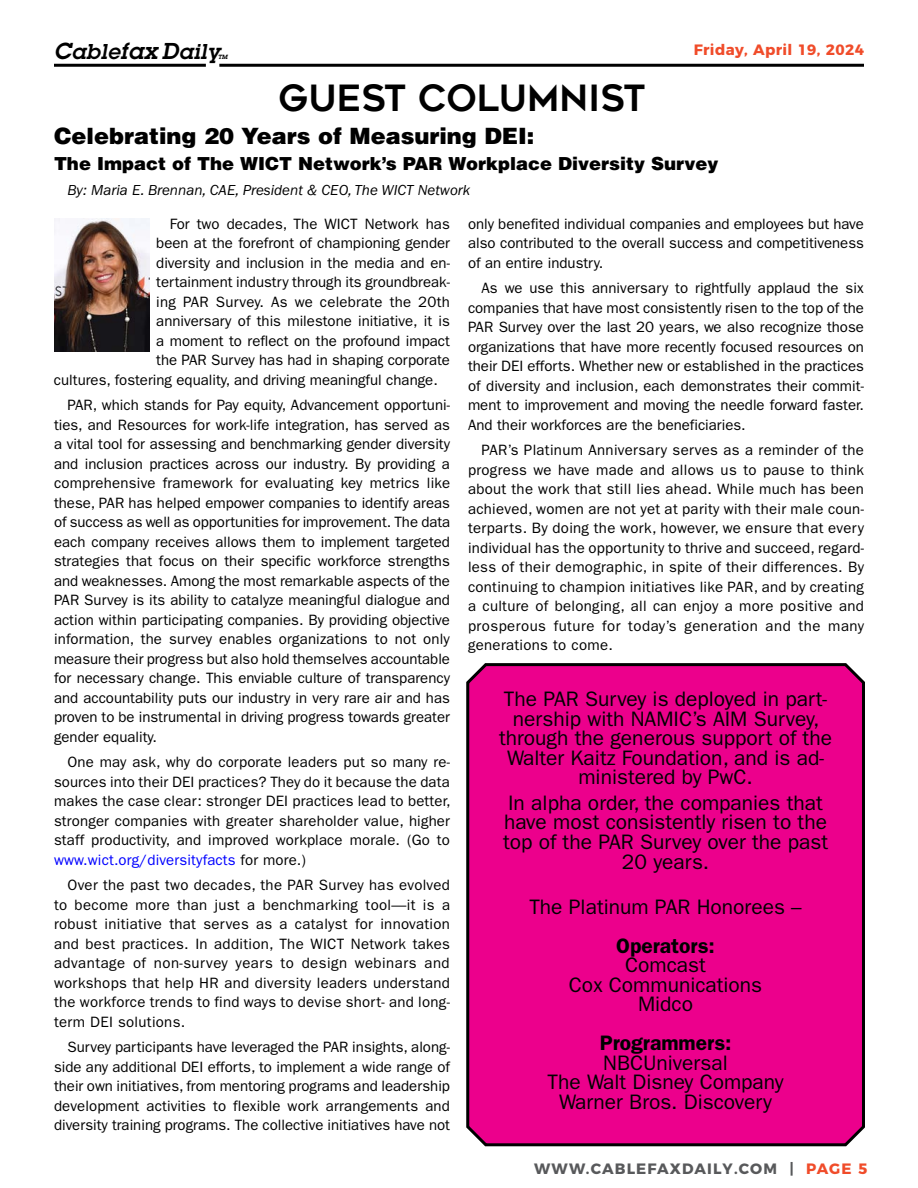
<style>
.page{position:relative;width:918px;height:1188px;background:#fff}
.page>*{position:absolute;margin:0;border:0;box-sizing:border-box;transform-origin:0 0}
.t1{font:36px "Geometos";color:#000}
.t2{font:900 22.5px "Helvetica LT Std";color:#000}
.t3{font:21px/19.5px "ITC Franklin Gothic Std";color:#000;text-align:center}
.t4{font:600 21px "ITC Franklin Gothic Std";color:#000}
.t5{font:italic 600 21px "Lubalin Graph Std";letter-spacing:.03em;color:#000}
.t6{font:900 18px "Helvetica LT Std";color:#000}
.t7{font:15px/19.5px "ITC Franklin Gothic Std";color:#000;text-align:justify}
.t8{font:italic 15px "ITC Franklin Gothic Std";color:#000}
.t9{font:700 15px "Montserrat";letter-spacing:.075em;color:#58595b}
.t10{font:700 15px "Montserrat";letter-spacing:.025em;color:#f04c2a}
.t11{font:italic 600 6px "Lubalin Graph Std";color:#000}
.s1{font-size:22.5px}
.s2{color:#00f}
.s3{color:#f04c2a}
</style>
<div class="page">
<hr style="left:219px;top:64px;width:645px;height:3px;background:#000">
<hr style="left:54px;top:64px;width:152px;height:3px;background:#000">
<div style="left:466px;top:663px;width:399px;height:484px;background:#ec008c"></div>
<img style="left:54px;top:219px;width:96px;height:132px">
<h3 class="t5" style="left:54px;top:38px;width:167px"><span class="s1">C</span>able<span class="s1">fax D</span>aily</h3>
<p class="t11" style="left:218px;top:53px;width:11px">TM</p>
<p class="t10" style="left:694px;top:38px;width:172px">Friday, April 19, 2024</p>
<h1 class="t1" style="left:279px;top:78px;width:368px">GUEST COLUMNIST</h1>
<h2 class="t2" style="left:54px;top:122px;width:482px">Celebrating 20 Years of Measuring DEI:</h2>
<p class="t6" style="left:54px;top:152px;width:666px">The Impact of The WICT Network’s PAR Workplace Diversity Survey</p>
<p class="t8" style="left:68px;top:182px;width:404px">By: Maria E. Brennan, CAE, President &amp; CEO, The WICT Network</p>
<p class="t7" style="left:170px;top:214px;width:282px">For two decades, The WICT Network has</p>
<p class="t7" style="left:156px;top:234px;width:295px">been at the forefront of championing gender</p>
<p class="t7" style="left:156px;top:253px;width:295px">diversity and inclusion in the media and en-</p>
<p class="t7" style="left:156px;top:273px;width:295px">tertainment industry through its groundbreak-</p>
<p class="t7" style="left:156px;top:292px;width:295px">ing PAR Survey. As we celebrate the 20th</p>
<p class="t7" style="left:156px;top:312px;width:295px">anniversary of this milestone initiative, it is</p>
<p class="t7" style="left:156px;top:331px;width:295px">a moment to reflect on the profound impact</p>
<p class="t7" style="left:156px;top:351px;width:295px">the PAR Survey has had in shaping corporate</p>
<p class="t7" style="left:54px;top:370px;width:385px">cultures, fostering equality, and driving meaningful change.</p>
<p class="t7" style="left:54px;top:396px;width:398px;text-indent:14px">PAR, which stands for Pay equity, Advancement opportuni&shy;ties, and Resources for work-life integration, has served as a vital tool for assessing and benchmarking gender diversity and inclusion practices across our industry. By providing a comprehensive framework for evaluating key metrics like these, PAR has helped empower companies to identify areas of success as well as opportunities for improvement. The data each company receives allows them to implement targeted strategies that focus on their specific workforce strengths and weaknesses. Among the most remarkable aspects of the PAR Survey is its ability to catalyze meaningful dialogue and action within participating companies. By providing objective information, the survey enables organizations to not only measure their progress but also hold themselves accountable for necessary change. This enviable culture of transparency and accountability puts our industry in very rare air and has proven to be instrumental in driving progress towards greater gender equality.</p>
<p class="t7" style="left:54px;top:753px;width:398px;text-indent:14px">One may ask, why do corporate leaders put so many re&shy;sources into their DEI practices? They do it because the data makes the case clear: stronger DEI practices lead to better, stronger companies with greater shareholder value, higher staff productivity, and improved workplace morale. (Go to <span class="s2">www.wict.org/diversityfacts</span> for more.)</p>
<p class="t7" style="left:54px;top:876px;width:398px;text-indent:14px">Over the past two decades, the PAR Survey has evolved to become more than just a benchmarking tool—it is a robust initiative that serves as a catalyst for innovation and best practices. In addition, The WICT Network takes advantage of non-survey years to design webinars and workshops that help HR and diversity leaders understand the workforce trends to find ways to devise short- and long&shy;term DEI solutions.</p>
<p class="t7" style="left:54px;top:1038px;width:398px;text-indent:14px">Survey participants have leveraged the PAR insights, along&shy;side any additional DEI efforts, to implement a wide range of their own initiatives, from mentoring programs and leadership development activities to flexible work arrangements and diversity training programs. The collective initiatives have not</p>
<p class="t7" style="left:468px;top:214px;width:398px">only benefited individual companies and employees but have also contributed to the overall success and competitiveness of an entire industry.</p>
<p class="t7" style="left:468px;top:279px;width:398px;text-indent:14px">As we use this anniversary to rightfully applaud the six companies that have most consistently risen to the top of the PAR Survey over the last 20 years, we also recognize those organizations that have more recently focused resources on their DEI efforts. Whether new or established in the practices of diversity and inclusion, each demonstrates their commit&shy;ment to improvement and moving the needle forward faster.<br>And their workforces are the beneficiaries.</p>
<p class="t7" style="left:468px;top:441px;width:398px;text-indent:14px">PAR’s Platinum Anniversary serves as a reminder of the progress we have made and allows us to pause to think about the work that still lies ahead. While much has been achieved, women are not yet at parity with their male coun&shy;terparts. By doing the work, however, we ensure that every individual has the opportunity to thrive and succeed, regard&shy;less of their demographic, in spite of their differences. By continuing to champion initiatives like PAR, and by creating a culture of belonging, all can enjoy a more positive and prosperous future for today’s generation and the many generations to come.</p>
<h3 class="t3" style="left:499px;top:690px;width:334px">The PAR Survey is deployed in part&shy;nership with NAMIC’s AIM Survey, through the generous support of the<br>Walter Kaitz Foundation, and is ad&shy;ministered by PwC.</h3>
<h3 class="t3" style="left:503px;top:793px;width:327px">In alpha order, the companies that have most consistently risen to the top of the PAR Survey over the past<br>20 years.</h3>
<h3 class="t3" style="left:529px;top:897px;width:274px">The Platinum PAR Honorees –</h3>
<h3 class="t4" style="left:616px;top:933px;width:100px">Operators:</h3>
<h3 class="t3" style="left:569px;top:955px;width:195px">Comcast<br>Cox Communications<br>Midco</h3>
<h3 class="t4" style="left:600px;top:1030px;width:133px">Programmers:</h3>
<h3 class="t3" style="left:548px;top:1053px;width:238px">NBCUniversal<br>The Walt Disney Company<br>Warner Bros. Discovery</h3>
<p class="t9" style="left:534px;top:1156px;width:335px">WWW.CABLEFAXDAILY.COM | <span class="s3">PAGE 5</span></p>
</div>
